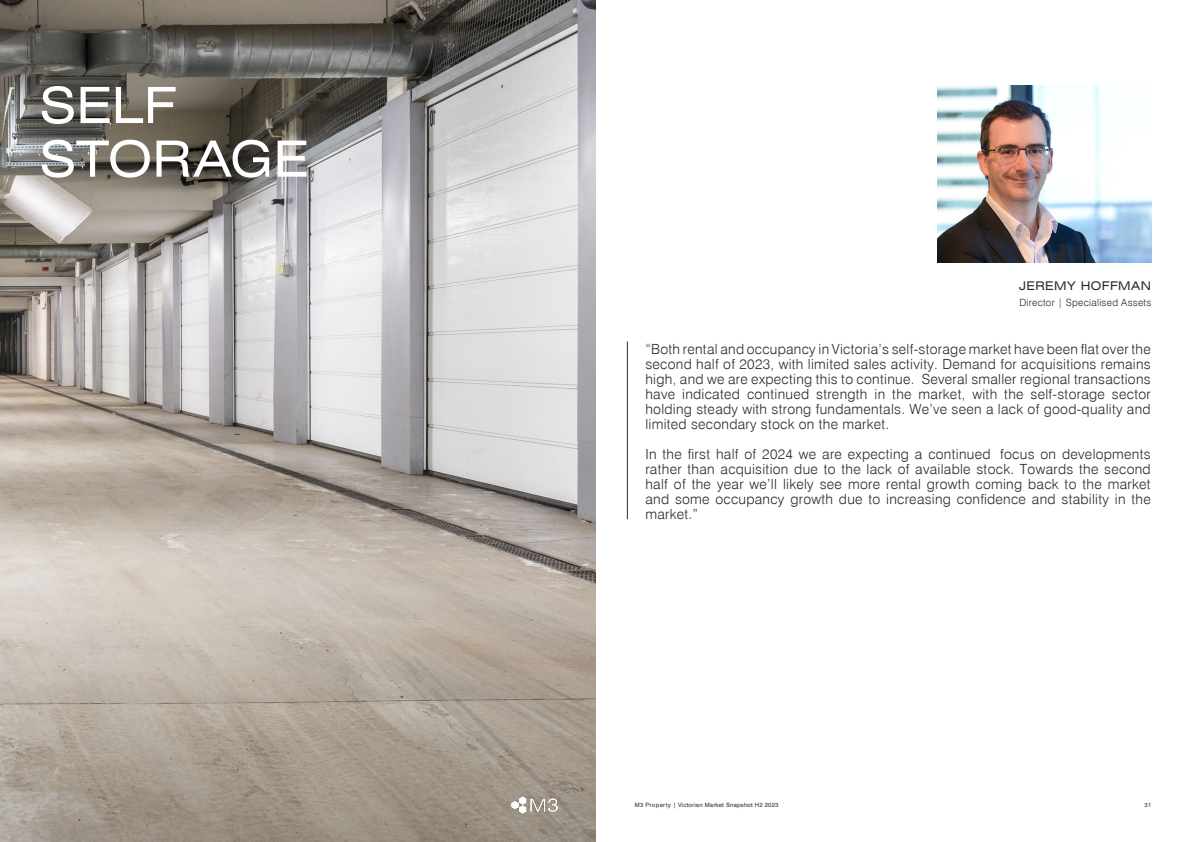
<style>
.page{position:relative;width:1191px;height:842px;background:#fff}
.page>*{position:absolute;margin:0;border:0;box-sizing:border-box;transform-origin:0 0}
.t1{font:expanded 50px/53.7px "Swiss 721 BT";color:#fff}
.t2{font:300 14px/15px "Swiss 721 BT";letter-spacing:.02em;color:#292829;text-align:justify}
.t3{font:expanded 12px "Swiss 721 BT";letter-spacing:.04em;color:#292829}
.t4{font:300 10px "Swiss 721 BT";letter-spacing:.025em;color:#292829}
.t5{font:6px "Swiss 721 BT";letter-spacing:.03em;color:#292829}
</style>
<div class="page">
<img style="left:0;top:0;width:595px;height:842px">
<img style="left:511px;top:797px;width:46px;height:16px">
<img style="left:937px;top:85px;width:214px;height:177px">
<hr style="left:627px;top:341px;width:1px;height:178px;background:#292829">
<h1 class="t1" style="left:39px;top:78px;width:271px">SELF<br>STORAGE</h1>
<p class="t3" style="left:1019px;top:279px;width:134px">JEREMY HOFFMAN</p>
<p class="t4" style="left:1019px;top:296px;width:133px">Director | Specialised Assets</p>
<p class="t2" style="left:645px;top:341px;width:507px">“Both rental and occupancy in Victoria’s self-storage market have been flat over the second half of 2023, with limited sales activity. Demand for acquisitions remains high, and we are expecting this to continue. Several smaller regional transactions have indicated continued strength in the market, with the self-storage sector holding steady with strong fundamentals. We’ve seen a lack of good-quality and limited secondary stock on the market.</p>
<p class="t2" style="left:645px;top:446px;width:507px">In the first half of 2024 we are expecting a continued focus on developments rather than acquisition due to the lack of available stock. Towards the second half of the year we’ll likely see more rental growth coming back to the market and some occupancy growth due to increasing confidence and stability in the market.”</p>
<p class="t5" style="left:635px;top:801px;width:145px">M3 Property | Victorian Market Snapshot H2 2023</p>
<p class="t5" style="left:1144px;top:801px;width:8px">31</p>
</div>
